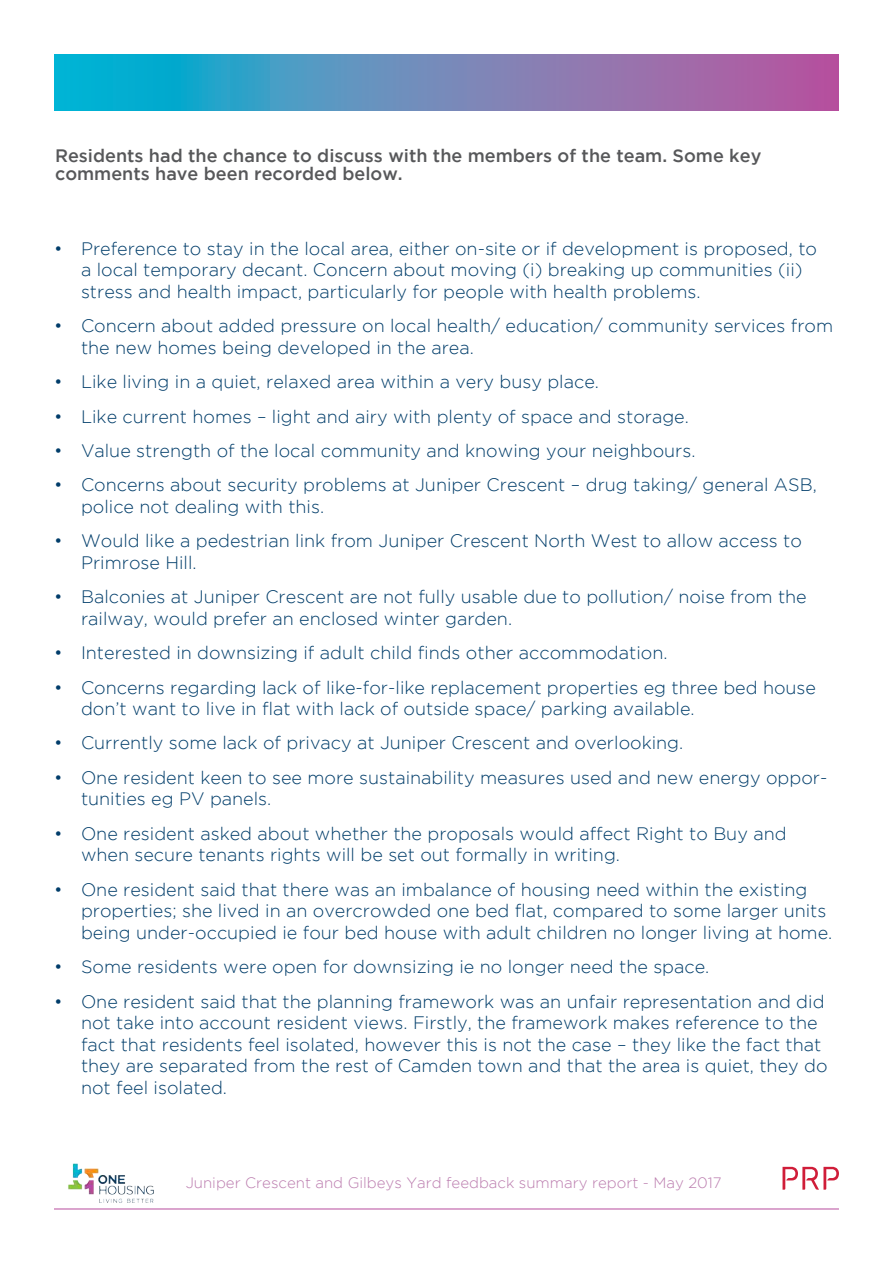
<style>
.page{position:relative;width:893px;height:1263px;background:#fff}
.page>*{position:absolute;margin:0;border:0;box-sizing:border-box;transform-origin:0 0}
.t1{font:300 18px/21.6px "Gotham";color:#003d6a}
.t2{font:500 18px/18px "Gotham";color:#57585a}
.t3{font:300 15px "Gotham";color:#bb7cae}
</style>
<div class="page">
<hr style="left:54px;top:1208px;width:785px;height:1px;background:#b74c9d">
<svg style="left:782px;top:1167px;width:57px;height:23px"></svg>
<svg style="left:54px;top:54px;width:785px;height:57px;background:#6687b9"></svg>
<img style="left:68px;top:1164px;width:86px;height:39px">
<p class="t2" style="left:55px;top:146px;width:708px">Residents had the chance to discuss with the members of the team. Some key comments have been recorded below.</p>
<p class="t1" style="left:81px;top:237px;width:737px;text-indent:-27px">• Preference to stay in the local area, either on-site or if development is proposed, to a local temporary decant. Concern about moving (i) breaking up communities (ii) stress and health impact, particularly for people with health problems.</p>
<p class="t1" style="left:81px;top:315px;width:754px;text-indent:-27px">• Concern about added pressure on local health/ education/ community services from the new homes being developed in the area.</p>
<p class="t1" style="left:54px;top:371px;width:547px">• Like living in a quiet, relaxed area within a very busy place.</p>
<p class="t1" style="left:54px;top:405px;width:636px">• Like current homes – light and airy with plenty of space and storage.</p>
<p class="t1" style="left:54px;top:439px;width:643px">• Value strength of the local community and knowing your neighbours.</p>
<p class="t1" style="left:81px;top:474px;width:737px;text-indent:-27px">• Concerns about security problems at Juniper Crescent – drug taking/ general ASB, police not dealing with this.</p>
<p class="t1" style="left:81px;top:530px;width:722px;text-indent:-27px">• Would like a pedestrian link from Juniper Crescent North West to allow access to<br>Primrose Hill.</p>
<p class="t1" style="left:81px;top:586px;width:727px;text-indent:-27px">• Balconies at Juniper Crescent are not fully usable due to pollution/ noise from the railway, would prefer an enclosed winter garden.</p>
<p class="t1" style="left:54px;top:642px;width:615px">• Interested in downsizing if adult child finds other accommodation.</p>
<p class="t1" style="left:81px;top:676px;width:737px;text-indent:-27px">• Concerns regarding lack of like-for-like replacement properties eg three bed house don’t want to live in flat with lack of outside space/ parking available.</p>
<p class="t1" style="left:54px;top:732px;width:631px">• Currently some lack of privacy at Juniper Crescent and overlooking.</p>
<p class="t1" style="left:81px;top:766px;width:748px;text-indent:-27px">• One resident keen to see more sustainability measures used and new energy oppor&shy;tunities eg PV panels.</p>
<p class="t1" style="left:81px;top:822px;width:707px;text-indent:-27px">• One resident asked about whether the proposals would affect Right to Buy and when secure tenants rights will be set out formally in writing.</p>
<p class="t1" style="left:81px;top:878px;width:753px;text-indent:-27px">• One resident said that there was an imbalance of housing need within the existing properties; she lived in an overcrowded one bed flat, compared to some larger units being under-occupied ie four bed house with adult children no longer living at home.</p>
<p class="t1" style="left:54px;top:956px;width:657px">• Some residents were open for downsizing ie no longer need the space.</p>
<p class="t1" style="left:81px;top:990px;width:748px;text-indent:-27px">• One resident said that the planning framework was an unfair representation and did not take into account resident views. Firstly, the framework makes reference to the fact that residents feel isolated, however this is not the case – they like the fact that they are separated from the rest of Camden town and that the area is quiet, they do not feel isolated.</p>
<p class="t3" style="left:186px;top:1174px;width:538px">Juniper Crescent and Gilbeys Yard feedback summary report - May 2017</p>
</div>
